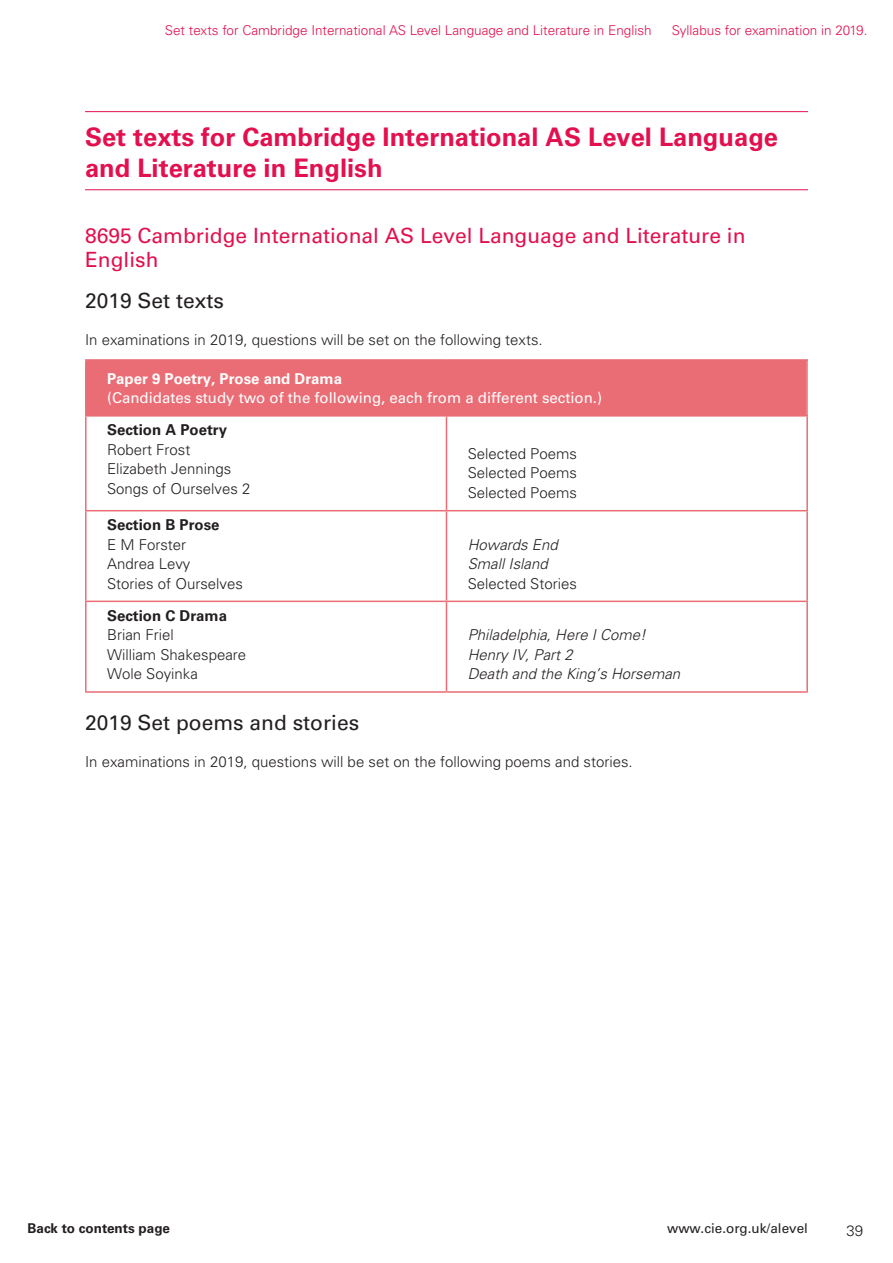
<style>
.page{position:relative;width:893px;height:1263px;background:#fff}
.page>*{position:absolute;margin:0;border:0;box-sizing:border-box;transform-origin:0 0}
.t1{font:700 25.5px/30.6px "Univers LT Std";color:#e2104f}
.t2{font:21px/24px "Univers LT Std";color:#e2104f}
.t3{font:21px "Univers LT Std";color:#231f20}
.t4{font:300 15px/19.5px "Univers LT Std";color:#231f20}
.t5{font:italic 300 15px/19.5px "Univers LT Std";color:#231f20}
.t6{font:15px "Univers LT Std";color:#fff}
.t7{font:700 15px "Univers LT Std";color:#231f20}
.t8{font:700 15px "Univers LT Std";color:#fff}
.t9{font:300 13.5px "Univers LT Std";color:#e2104f}
.t10{font:13.5px "Univers LT Std";color:#231f20}
.t11{font:700 13.5px "Univers LT Std";color:#231f20}
</style>
<div class="page">
<hr style="left:85px;top:111px;width:723px;height:1px;background:#e2104f">
<hr style="left:85px;top:189px;width:723px;height:1px;background:#e2104f">
<div style="left:86px;top:360px;width:721px;height:56px;background:#ea6d75"></div>
<hr style="left:446px;top:417px;width:1px;height:93px;background:#ea6d75">
<hr style="left:446px;top:511px;width:1px;height:90px;background:#ea6d75">
<hr style="left:446px;top:602px;width:1px;height:89px;background:#ea6d75">
<hr style="left:85px;top:417px;width:2px;height:93px;background:#ea6d75">
<hr style="left:806px;top:417px;width:2px;height:93px;background:#ea6d75">
<hr style="left:85px;top:510px;width:361px;height:1px;background:#ea6d75">
<hr style="left:85px;top:511px;width:2px;height:90px;background:#ea6d75">
<hr style="left:446px;top:510px;width:362px;height:1px;background:#ea6d75">
<hr style="left:806px;top:511px;width:2px;height:90px;background:#ea6d75">
<hr style="left:85px;top:601px;width:361px;height:1px;background:#ea6d75">
<hr style="left:85px;top:602px;width:2px;height:89px;background:#ea6d75">
<hr style="left:446px;top:601px;width:362px;height:1px;background:#ea6d75">
<hr style="left:806px;top:602px;width:2px;height:89px;background:#ea6d75">
<hr style="left:85px;top:691px;width:361px;height:2px;background:#ea6d75">
<hr style="left:446px;top:691px;width:362px;height:2px;background:#ea6d75">
<hr style="left:85px;top:359px;width:361px;height:2px;background:#ea6d75">
<hr style="left:85px;top:361px;width:2px;height:54px;background:#ea6d75">
<hr style="left:446px;top:359px;width:362px;height:2px;background:#ea6d75">
<hr style="left:85px;top:415px;width:361px;height:2px;background:#ea6d75">
<hr style="left:446px;top:415px;width:362px;height:2px;background:#ea6d75">
<hr style="left:806px;top:361px;width:2px;height:54px;background:#f09494">
<p class="t9" style="left:165px;top:22px;width:488px">Set texts for Cambridge International AS Level Language and Literature in English</p>
<p class="t9" style="left:672px;top:22px;width:197px">Syllabus for examination in 2019.</p>
<h1 class="t1" style="left:85px;top:122px;width:694px">Set texts for Cambridge International AS Level Language and Literature in English</h1>
<h2 class="t2" style="left:85px;top:224px;width:662px">8695 Cambridge International AS Level Language and Literature in<br>English</h2>
<h2 class="t3" style="left:85px;top:288px;width:140px">2019 Set texts</h2>
<p class="t4" style="left:85px;top:330px;width:459px">In examinations in 2019, questions will be set on the following texts.</p>
<p class="t8" style="left:107px;top:369px;width:237px">Paper 9 Poetry, Prose and Drama</p>
<p class="t6" style="left:107px;top:389px;width:497px">(Candidates study two of the following, each from a different section.)</p>
<p class="t7" style="left:107px;top:421px;width:122px">Section A Poetry</p>
<p class="t4" style="left:107px;top:440px;width:145px">Robert Frost<br>Elizabeth Jennings<br>Songs of Ourselves 2</p>
<p class="t4" style="left:468px;top:444px;width:111px;text-align:justify">Selected Poems Selected Poems Selected Poems</p>
<p class="t7" style="left:107px;top:516px;width:114px">Section B Prose</p>
<p class="t4" style="left:107px;top:534px;width:137px">E M Forster<br>Andrea Levy<br>Stories of Ourselves</p>
<p class="t5" style="left:468px;top:535px;width:92px">Howards End<br>Small Island</p>
<p class="t4" style="left:468px;top:573px;width:111px">Selected Stories</p>
<p class="t7" style="left:107px;top:607px;width:122px">Section C Drama</p>
<p class="t4" style="left:107px;top:625px;width:141px">Brian Friel<br>William Shakespeare<br>Wole Soyinka</p>
<p class="t5" style="left:468px;top:625px;width:214px">Philadelphia, Here I Come!<br>Henry IV, Part 2<br>Death and the King’s Horseman</p>
<h2 class="t3" style="left:85px;top:710px;width:276px">2019 Set poems and stories</h2>
<p class="t4" style="left:85px;top:752px;width:549px">In examinations in 2019, questions will be set on the following poems and stories.</p>
<p class="t11" style="left:28px;top:1220px;width:144px">Back to contents page</p>
<p class="t10" style="left:667px;top:1220px;width:142px">www.cie.org.uk/alevel</p>
<p class="t4" style="left:846px;top:1220px;width:18px">39</p>
</div>
